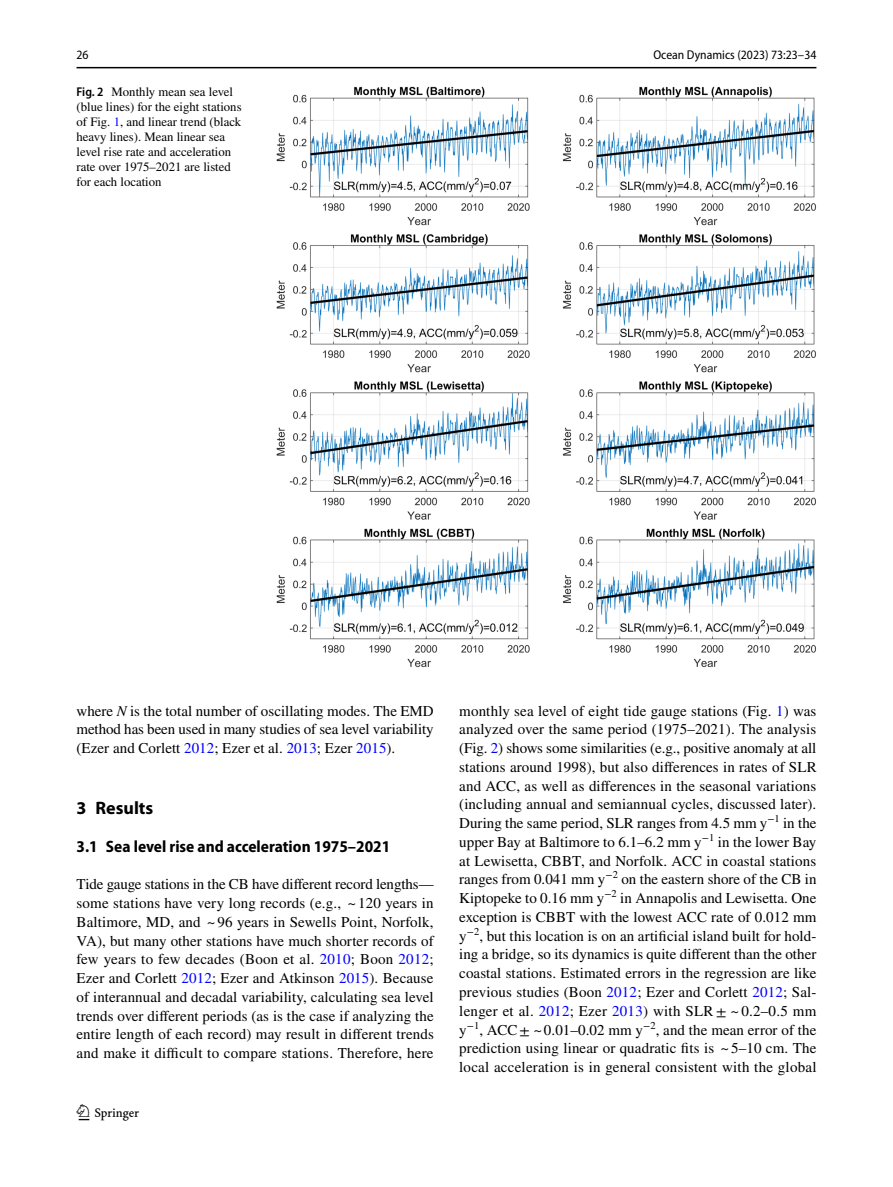
<style>
.page{position:relative;width:893px;height:1187px;background:#fff}
.page>*{position:absolute;margin:0;border:0;box-sizing:border-box;transform-origin:0 0}
.t1{font:22.5px "Springnew Regular 2";color:#000}
.t2{font:700 18px "Myriad Pro";color:#000}
.t3{font:700 semi-condensed 16.5px "Myriad Pro";color:#000}
.t4{font:15px/18.8px "STIX";letter-spacing:.015em;color:#000;text-align:justify}
.t5{font:12.75px/15px "STIX";color:#000}
.t6{font:semi-condensed 12.75px "Myriad Pro";color:#000}
.s1{font-family:"Myriad Pro";font-weight:600;font-stretch:semi-condensed}
.s2{color:#00f}
.s3{font-style:italic}
</style>
<div class="page">
<hr style="left:77px;top:67px;width:739px;height:1px;background:#000">
<img style="left:276px;top:87px;width:540px;height:580px">
<p class="t6" style="left:77px;top:48px;width:14px">26</p>
<p class="t6" style="left:653px;top:48px;width:165px">Ocean Dynamics (2023) 73:23–34</p>
<p class="t5" style="left:77px;top:85px;width:167px"><span class="s1">Fig. 2</span> Monthly mean sea level (blue lines) for the eight stations of Fig. <span class="s2">1</span>, and linear trend (black heavy lines). Mean linear sea level rise rate and acceleration rate over 1975–2021 are listed for each location</p>
<p class="t4" style="left:77px;top:702px;width:359px">where <span class="s3">N</span> is the total number of oscillating modes. The EMD method has been used in many studies of sea level variability (Ezer and Corlett <span class="s2">2012</span>; Ezer et al. <span class="s2">2013</span>; Ezer <span class="s2">2015</span>).</p>
<p class="t2" style="left:77px;top:796px;width:78px">3 Results</p>
<p class="t3" style="left:77px;top:837px;width:315px">3.1 Sea level rise and acceleration 1975–2021</p>
<p class="t4" style="left:77px;top:875px;width:359px">Tide gauge stations in the CB have different record lengths— some stations have very long records (e.g., ~ 120 years in Baltimore, MD, and ~ 96 years in Sewells Point, Norfolk, VA), but many other stations have much shorter records of few years to few decades (Boon et al. <span class="s2">2010</span>; Boon <span class="s2">2012</span>; Ezer and Corlett <span class="s2">2012</span>; Ezer and Atkinson <span class="s2">2015</span>). Because of interannual and decadal variability, calculating sea level trends over different periods (as is the case if analyzing the entire length of each record) may result in different trends and make it difficult to compare stations. Therefore, here</p>
<h1 class="t1" style="left:79px;top:1104px;width:62px">1 3</h1>
<p class="t4" style="left:459px;top:702px;width:359px">monthly sea level of eight tide gauge stations (Fig. <span class="s2">1</span>) was analyzed over the same period (1975–2021). The analysis (Fig. <span class="s2">2</span>) shows some similarities (e.g., positive anomaly at all stations around 1998), but also differences in rates of SLR and ACC, as well as differences in the seasonal variations (including annual and semiannual cycles, discussed later).<br>During the same period, SLR ranges from 4.5 mm y<sup>−1</sup> in the upper Bay at Baltimore to 6.1–6.2 mm y<sup>−1</sup> in the lower Bay at Lewisetta, CBBT, and Norfolk. ACC in coastal stations ranges from 0.041 mm y<sup>−2</sup> on the eastern shore of the CB in Kiptopeke to 0.16 mm y<sup>−2</sup> in Annapolis and Lewisetta. One exception is CBBT with the lowest ACC rate of 0.012 mm y<sup>−2</sup>, but this location is on an artificial island built for hold&shy;ing a bridge, so its dynamics is quite different than the other coastal stations. Estimated errors in the regression are like previous studies (Boon <span class="s2">2012</span>; Ezer and Corlett <span class="s2">2012</span>; Sal&shy;lenger et al. <span class="s2">2012</span>; Ezer <span class="s2">2013</span>) with SLR± ~ 0.2–0.5 mm y<sup>−1</sup>, ACC± ~0.01–0.02 mm y<sup>−2</sup>, and the mean error of the prediction using linear or quadratic fits is ~ 5–10 cm. The local acceleration is in general consistent with the global</p>
</div>
